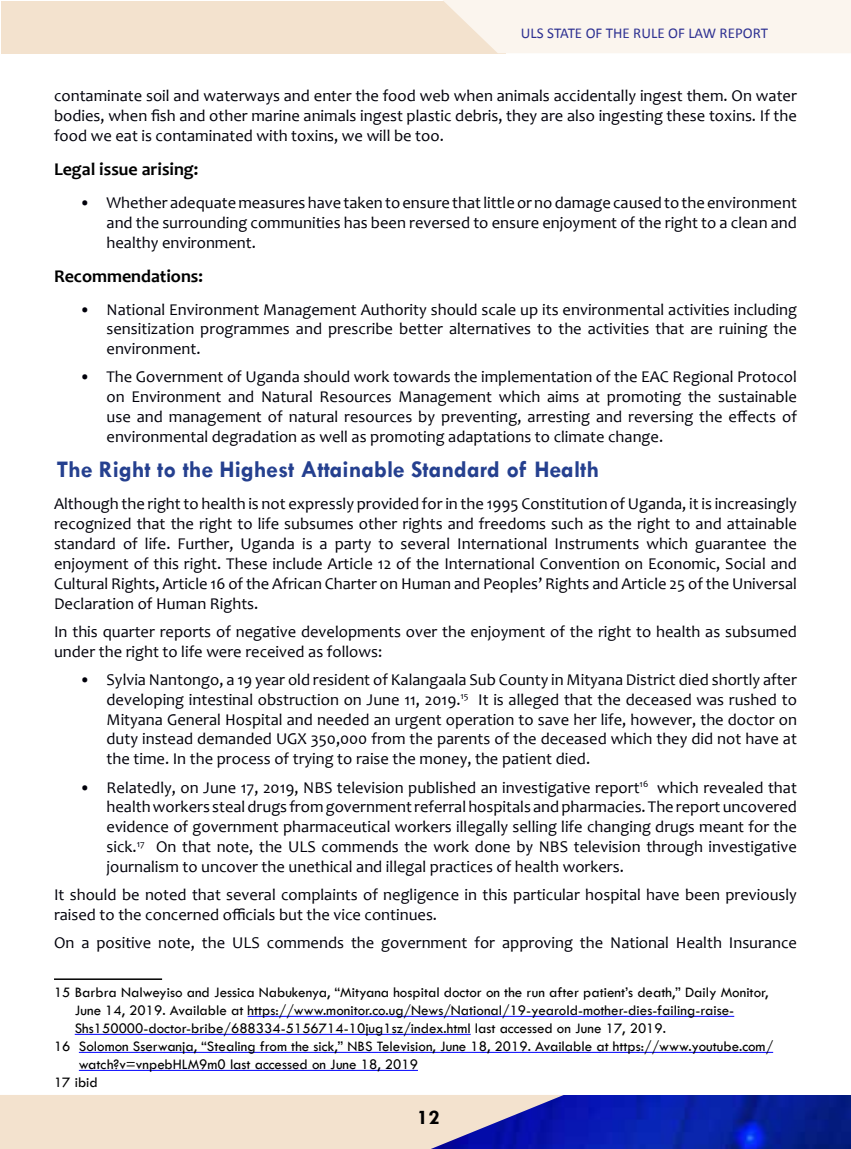
<style>
.page{position:relative;width:851px;height:1149px;background:#fff}
.page>*{position:absolute;margin:0;border:0;box-sizing:border-box;transform-origin:0 0}
.t1{font:700 24px "Tw Cen";color:#25408f}
.t2{font:700 21px "Tw Cen";color:#000}
.t3{font:700 18px "Candara";color:#000}
.t4{font:16.5px/19.8px "Candara";color:#00000a;text-align:justify}
.t5{font:15px "Tw Cen";color:#000}
.t6{font:15px "Calibri";color:#2e3192}
</style>
<div class="page">
<img style="left:563px;top:1095px;width:287px;height:52px">
<svg style="left:0;top:1095px;width:563px;height:53px;background:#d7c9c9"></svg>
<div style="left:1px;top:1px;width:504px;height:52px;background:#f3e2ce"></div>
<div style="left:443px;top:0;width:407px;height:53px;background:#fbf5ee"></div>
<hr style="left:54px;top:978px;width:108px;height:1px;background:#000">
<hr style="left:247px;top:1015px;width:487px;height:1px;background:#00f">
<hr style="left:75px;top:1033px;width:395px;height:1px;background:#00f">
<hr style="left:79px;top:1051px;width:694px;height:1px;background:#00f">
<hr style="left:79px;top:1069px;width:339px;height:1px;background:#00f">
<p class="t6" style="left:521px;top:23px;width:248px">ULS STATE OF THE RULE OF LAW REPORT</p>
<p class="t4" style="left:54px;top:86px;width:744px">contaminate soil and waterways and enter the food web when animals accidentally ingest them. On water bodies, when fish and other marine animals ingest plastic debris, they are also ingesting these toxins. If the food we eat is contaminated with toxins, we will be too.</p>
<p class="t3" style="left:54px;top:158px;width:146px">Legal issue arising:</p>
<p class="t4" style="left:106px;top:192px;width:691px;text-indent:-27px">• Whether adequate measures have taken to ensure that little or no damage caused to the environment and the surrounding communities has been reversed to ensure enjoyment of the right to a clean and healthy environment.</p>
<p class="t3" style="left:54px;top:265px;width:150px">Recommendations:</p>
<p class="t4" style="left:106px;top:299px;width:691px;text-indent:-27px">• National Environment Management Authority should scale up its environmental activities including sensitization programmes and prescribe better alternatives to the activities that are ruining the environment.</p>
<p class="t4" style="left:106px;top:367px;width:691px;text-indent:-27px">• The Government of Uganda should work towards the implementation of the EAC Regional Protocol on Environment and Natural Resources Management which aims at promoting the sustainable use and management of natural resources by preventing, arresting and reversing the effects of environmental degradation as well as promoting adaptations to climate change.</p>
<h1 class="t1" style="left:57px;top:454px;width:544px">The Right to the Highest Attainable Standard of Health</h1>
<p class="t4" style="left:54px;top:494px;width:744px">Although the right to health is not expressly provided for in the 1995 Constitution of Uganda, it is increasingly recognized that the right to life subsumes other rights and freedoms such as the right to and attainable standard of life. Further, Uganda is a party to several International Instruments which guarantee the enjoyment of this right. These include Article 12 of the International Convention on Economic, Social and Cultural Rights, Article 16 of the African Charter on Human and Peoples’ Rights and Article 25 of the Universal Declaration of Human Rights.</p>
<p class="t4" style="left:54px;top:621px;width:744px">In this quarter reports of negative developments over the enjoyment of the right to health as subsumed under the right to life were received as follows:</p>
<p class="t4" style="left:106px;top:669px;width:691px;text-indent:-27px">• Sylvia Nantongo, a 19 year old resident of Kalangaala Sub County in Mityana District died shortly after developing intestinal obstruction on June 11, 2019.<sup>15</sup> It is alleged that the deceased was rushed to Mityana General Hospital and needed an urgent operation to save her life, however, the doctor on duty instead demanded UGX 350,000 from the parents of the deceased which they did not have at the time. In the process of trying to raise the money, the patient died.</p>
<p class="t4" style="left:106px;top:777px;width:691px;text-indent:-27px">• Relatedly, on June 17, 2019, NBS television published an investigative report<sup>16</sup> which revealed that health workers steal drugs from government referral hospitals and pharmacies. The report uncovered evidence of government pharmaceutical workers illegally selling life changing drugs meant for the sick.<sup>17</sup> On that note, the ULS commends the work done by NBS television through investigative journalism to uncover the unethical and illegal practices of health workers.</p>
<p class="t4" style="left:54px;top:884px;width:744px">It should be noted that several complaints of negligence in this particular hospital have been previously raised to the concerned officials but the vice continues.</p>
<p class="t4" style="left:54px;top:932px;width:744px">On a positive note, the ULS commends the government for approving the National Health Insurance</p>
<p class="t5" style="left:54px;top:983px;width:715px">15 Barbra Nalweyiso and Jessica Nabukenya, “Mityana hospital doctor on the run after patient’s death,” Daily Monitor,</p>
<p class="t5" style="left:75px;top:1001px;width:661px">June 14, 2019. Available at https://www.monitor.co.ug/News/National/19-yearold-mother-dies-failing-raise-</p>
<p class="t5" style="left:75px;top:1019px;width:593px">Shs150000-doctor-bribe/688334-5156714-10jug1sz/index.html last accessed on June 17, 2019.</p>
<p class="t5" style="left:54px;top:1037px;width:720px">16 Solomon Sserwanja, “Stealing from the sick,” NBS Television, June 18, 2019. Available at https://www.youtube.com/</p>
<p class="t5" style="left:79px;top:1055px;width:340px">watch?v=vnpebHLM9m0 last accessed on June 18, 2019</p>
<p class="t5" style="left:54px;top:1073px;width:45px">17 ibid</p>
<p class="t2" style="left:417px;top:1104px;width:24px">12</p>
</div>
